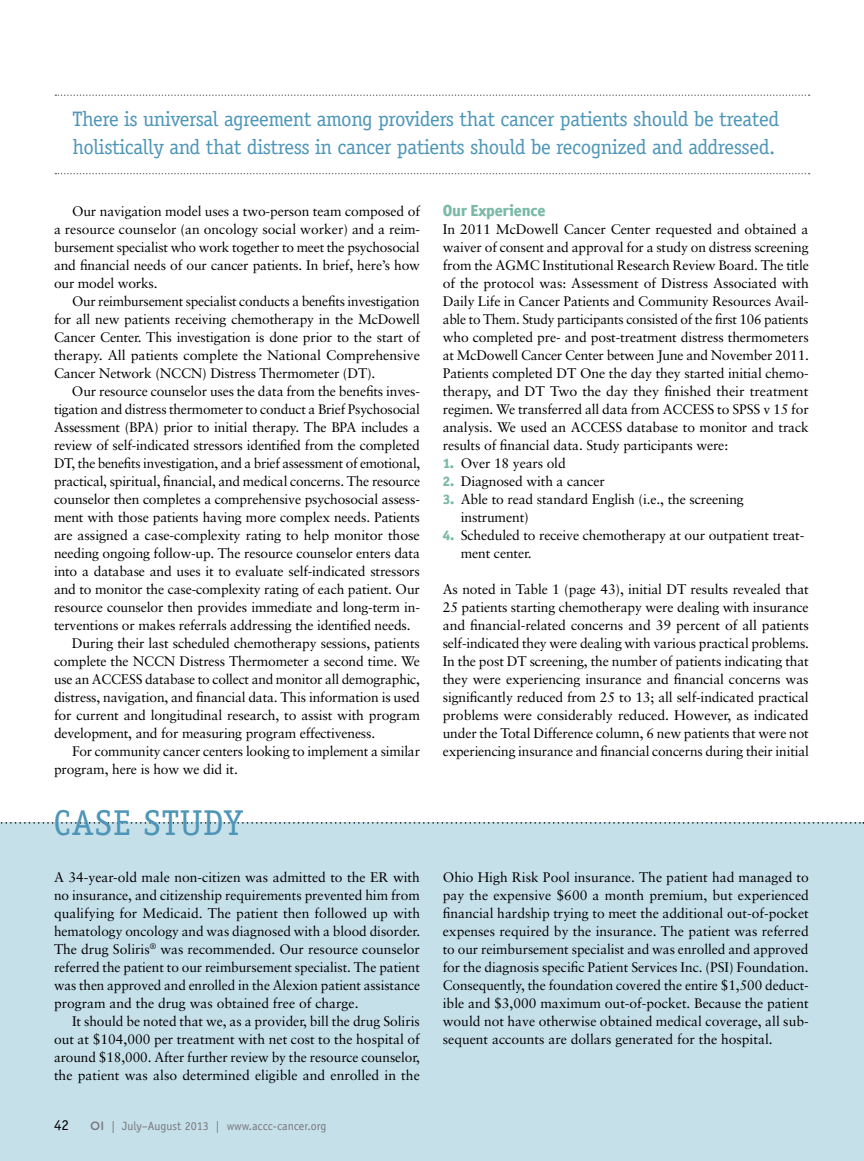
<style>
.page{position:relative;width:864px;height:1161px;background:#fff}
.page>*{position:absolute;margin:0;border:0;box-sizing:border-box;transform-origin:0 0}
.t1{font:36px "Officina Serif";color:#4e96b8}
.t2{font:21px/28px "Officina Serif";letter-spacing:-.02em;color:#4e96b8}
.t3{font:16.2px "Officina Sans Extra Bold ITC";letter-spacing:-.015em;color:#79b9a6}
.t4{font:15px "Officina Sans";color:#000}
.t5{font:13.8px/18px "Sabon";letter-spacing:-.015em;color:#000;text-align:justify}
.t6{font:12px "Officina Sans";color:#77787b}
.s1{font-family:"Gotham";font-weight:500}
.s2{font-family:"Officina Sans Extra Bold ITC";color:#79b9a6}
</style>
<div class="page">
<svg style="left:55px;top:94px;width:755px;height:2px"></svg>
<svg style="left:55px;top:173px;width:755px;height:1px"></svg>
<div style="left:0;top:823px;width:864px;height:338px;background:#c6e0ea"></div>
<svg style="left:0;top:822px;width:864px;height:2px"></svg>
<h2 class="t2" style="left:73px;top:105px;width:708px">There is universal agreement among providers that cancer patients should be treated holistically and that distress in cancer patients should be recognized and addressed.</h2>
<p class="t5" style="left:54px;top:202px;width:368px;text-indent:18px">Our navigation model uses a two-person team composed of a resource counselor (an oncology social worker) and a reim&shy;bursement specialist who work together to meet the psychosocial and financial needs of our cancer patients. In brief, here’s how our model works.</p>
<p class="t5" style="left:54px;top:292px;width:367px;text-indent:18px">Our reimbursement specialist conducts a benefits investigation for all new patients receiving chemotherapy in the McDowell Cancer Center. This investigation is done prior to the start of therapy. All patients complete the National Comprehensive Cancer Network (NCCN) Distress Thermometer (DT).</p>
<p class="t5" style="left:72px;top:382px;width:349px">Our resource counselor uses the data from the benefits inves-</p>
<p class="t5" style="left:54px;top:400px;width:367px">tigation and distress thermometer to conduct a Brief Psychosocial</p>
<p class="t5" style="left:54px;top:418px;width:367px">Assessment (BPA) prior to initial therapy. The BPA includes a</p>
<p class="t5" style="left:54px;top:436px;width:367px">review of self-indicated stressors identified from the completed</p>
<p class="t5" style="left:54px;top:454px;width:368px">DT, the benefits investigation, and a brief assessment of emotional,</p>
<p class="t5" style="left:54px;top:472px;width:368px">practical, spiritual, financial, and medical concerns. The resource</p>
<p class="t5" style="left:54px;top:490px;width:368px">counselor then completes a comprehensive psychosocial assess-</p>
<p class="t5" style="left:54px;top:508px;width:368px">ment with those patients having more complex needs. Patients</p>
<p class="t5" style="left:54px;top:526px;width:367px">are assigned a case-complexity rating to help monitor those</p>
<p class="t5" style="left:54px;top:544px;width:368px">needing ongoing follow-up. The resource counselor enters data</p>
<p class="t5" style="left:54px;top:562px;width:367px">into a database and uses it to evaluate self-indicated stressors</p>
<p class="t5" style="left:54px;top:580px;width:367px">and to monitor the case-complexity rating of each patient. Our</p>
<p class="t5" style="left:54px;top:598px;width:367px">resource counselor then provides immediate and long-term in-</p>
<p class="t5" style="left:54px;top:616px;width:358px">terventions or makes referrals addressing the identified needs.</p>
<p class="t5" style="left:72px;top:634px;width:350px">During their last scheduled chemotherapy sessions, patients</p>
<p class="t5" style="left:54px;top:652px;width:368px">complete the NCCN Distress Thermometer a second time. We</p>
<p class="t5" style="left:54px;top:670px;width:367px">use an ACCESS database to collect and monitor all demographic,</p>
<p class="t5" style="left:54px;top:688px;width:368px">distress, navigation, and financial data. This information is used</p>
<p class="t5" style="left:54px;top:706px;width:367px">for current and longitudinal research, to assist with program</p>
<p class="t5" style="left:54px;top:724px;width:323px">development, and for measuring program effectiveness.</p>
<p class="t5" style="left:72px;top:742px;width:350px">For community cancer centers looking to implement a similar</p>
<p class="t5" style="left:54px;top:760px;width:185px">program, here is how we did it.</p>
<h1 class="t1" style="left:53px;top:802px;width:191px">Case Study</h1>
<p class="t5" style="left:54px;top:868px;width:368px">A 34-year-old male non-citizen was admitted to the ER with no insurance, and citizenship requirements prevented him from qualifying for Medicaid. The patient then followed up with hematology oncology and was diagnosed with a blood disorder.<br>The drug Soliris<sup>®</sup> was recommended. Our resource counselor referred the patient to our reimbursement specialist. The patient was then approved and enrolled in the Alexion patient assistance program and the drug was obtained free of charge.</p>
<p class="t5" style="left:54px;top:1012px;width:367px;text-indent:18px">It should be noted that we, as a provider, bill the drug Soliris out at $104,000 per treatment with net cost to the hospital of around $18,000. After further review by the resource counselor, the patient was also determined eligible and enrolled in the</p>
<p class="t4" style="left:54px;top:1116px;width:16px">42</p>
<p class="t6" style="left:90px;top:1118px;width:238px"><span class="s1">OI</span> | July–August 2013 | www.accc-cancer.org</p>
<p class="t3" style="left:443px;top:198px;width:104px">Our Experience</p>
<p class="t5" style="left:443px;top:220px;width:368px">In 2011 McDowell Cancer Center requested and obtained a waiver of consent and approval for a study on distress screening from the AGMC Institutional Research Review Board. The title of the protocol was: Assessment of Distress Associated with Daily Life in Cancer Patients and Community Resources Avail&shy;able to Them. Study participants consisted of the first 106 patients who completed pre- and post-treatment distress thermometers at McDowell Cancer Center between June and November 2011.<br>Patients completed DT One the day they started initial chemo&shy;therapy, and DT Two the day they finished their treatment regimen. We transferred all data from ACCESS to SPSS v 15 for analysis. We used an ACCESS database to monitor and track results of financial data. Study participants were:</p>
<p class="t5" style="left:443px;top:454px;width:124px"><span class="s2">1.</span> Over 18 years old</p>
<p class="t5" style="left:443px;top:472px;width:164px"><span class="s2">2.</span> Diagnosed with a cancer</p>
<p class="t5" style="left:461px;top:490px;width:285px;text-indent:-18px"><span class="s2">3.</span> Able to read standard English (i.e., the screening instrument)</p>
<p class="t5" style="left:461px;top:526px;width:345px;text-indent:-18px"><span class="s2">4.</span> Scheduled to receive chemotherapy at our outpatient treat&shy;ment center.</p>
<p class="t5" style="left:443px;top:580px;width:368px">As noted in Table 1 (page 43), initial DT results revealed that 25 patients starting chemotherapy were dealing with insurance and financial-related concerns and 39 percent of all patients self-indicated they were dealing with various practical problems.<br>In the post DT screening, the number of patients indicating that they were experiencing insurance and financial concerns was significantly reduced from 25 to 13; all self-indicated practical problems were considerably reduced. However, as indicated under the Total Difference column, 6 new patients that were not experiencing insurance and financial concerns during their initial</p>
<p class="t5" style="left:443px;top:868px;width:368px">Ohio High Risk Pool insurance. The patient had managed to pay the expensive $600 a month premium, but experienced financial hardship trying to meet the additional out-of-pocket expenses required by the insurance. The patient was referred to our reimbursement specialist and was enrolled and approved for the diagnosis specific Patient Services Inc. (PSI) Foundation.<br>Consequently, the foundation covered the entire $1,500 deduct&shy;ible and $3,000 maximum out-of-pocket. Because the patient would not have otherwise obtained medical coverage, all sub&shy;sequent accounts are dollars generated for the hospital.</p>
</div>
